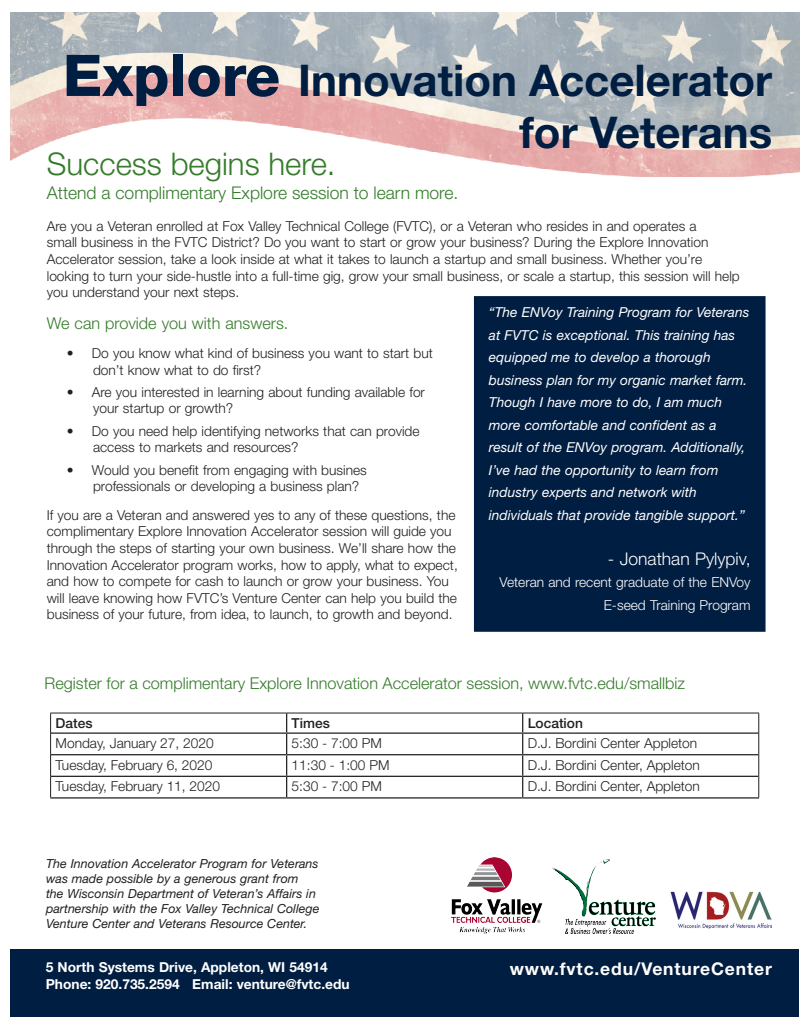
<style>
.page{position:relative;width:810px;height:1035px;background:#fff}
.page>*{position:absolute;margin:0;border:0;box-sizing:border-box;transform-origin:0 0}
.t1{font:700 43.75px "Helvetica Neue LT Std";color:#001e41}
.t2{font:300 31.25px "Helvetica Neue LT Std";color:#357b2b}
.t3{font:300 17.5px "Helvetica Neue LT Std";color:#357b2b}
.t4{font:700 17.5px "Helvetica Neue LT Std";letter-spacing:.05em;color:#fff}
.t5{font:300 17.5px "Helvetica Neue LT Std";color:#fff}
.t6{font:300 16.25px "Helvetica Neue LT Std";color:#357b2b}
.t7{font:300 13.75px/16.6px "Helvetica Neue LT Std";color:#231f20}
.t8{font:italic 13.75px/22.5px "Helvetica Neue LT Std";color:#fff}
.t9{font:700 13.75px/16.6px "Helvetica Neue LT Std";color:#fff}
.t10{font:300 13.75px/22.5px "Helvetica Neue LT Std";color:#fff;text-align:right}
.t11{font:500 13.75px "Helvetica Neue LT Std";color:#231f20}
.t12{font:italic 12.5px/15px "Helvetica Neue LT Std";color:#231f20}
.s1{font-weight:800;font-size:57.5px}
</style>
<div class="page">
<img style="left:11px;top:13px;width:788px;height:164px">
<hr style="left:51px;top:733px;width:236px;height:1px;background:#231f20">
<hr style="left:287px;top:733px;width:236px;height:1px;background:#231f20">
<hr style="left:523px;top:733px;width:235px;height:1px;background:#231f20">
<hr style="left:51px;top:754px;width:236px;height:1px;background:#231f20">
<hr style="left:287px;top:754px;width:236px;height:1px;background:#231f20">
<hr style="left:523px;top:754px;width:235px;height:1px;background:#231f20">
<hr style="left:51px;top:776px;width:236px;height:1px;background:#231f20">
<hr style="left:287px;top:776px;width:236px;height:1px;background:#231f20">
<svg style="left:286px;top:714px;width:1px;height:83px"></svg>
<hr style="left:523px;top:776px;width:235px;height:1px;background:#231f20">
<svg style="left:522px;top:714px;width:1px;height:83px"></svg>
<hr style="left:50px;top:797px;width:237px;height:2px;background:#231f20">
<hr style="left:287px;top:797px;width:236px;height:2px;background:#231f20">
<hr style="left:523px;top:797px;width:236px;height:2px;background:#231f20">
<hr style="left:50px;top:713px;width:237px;height:1px;background:#231f20">
<hr style="left:287px;top:713px;width:236px;height:1px;background:#231f20">
<hr style="left:523px;top:713px;width:236px;height:1px;background:#231f20">
<svg style="left:50px;top:713px;width:1px;height:84px"></svg>
<svg style="left:758px;top:713px;width:1px;height:84px"></svg>
<div style="left:474px;top:296px;width:292px;height:336px;background:#001e41"></div>
<div style="left:11px;top:949px;width:788px;height:68px;background:#001e41"></div>
<img style="left:671px;top:891px;width:100px;height:37px">
<img style="left:452px;top:857px;width:203px;height:76px">
<p class="t1" style="left:63px;top:53px;width:711px"><span class="s1">Explore</span> Innovation Accelerator</p>
<p class="t1" style="left:519px;top:106px;width:254px">for Veterans</p>
<p class="t2" style="left:47px;top:145px;width:290px">Success begins here.</p>
<p class="t3" style="left:47px;top:182px;width:413px">Attend a complimentary Explore session to learn more.</p>
<p class="t7" style="left:47px;top:217px;width:694px">Are you a Veteran enrolled at Fox Valley Technical College (FVTC), or a Veteran who resides in and operates a<br>small business in the FVTC District? Do you want to start or grow your business? During the Explore Innovation Accelerator session, take a look inside at what it takes to launch a startup and small business. Whether you’re looking to turn your side-hustle into a full-time gig, grow your small business, or scale a startup, this session will help you understand your next steps.</p>
<p class="t6" style="left:47px;top:314px;width:243px">We can provide you with answers.</p>
<p class="t7" style="left:67px;top:345px;width:368px">• Do you know what kind of business you want to start but</p>
<p class="t7" style="left:93px;top:361px;width:170px">don’t know what to do first?</p>
<p class="t7" style="left:67px;top:384px;width:360px">• Are you interested in learning about funding available for</p>
<p class="t7" style="left:93px;top:400px;width:142px">your startup or growth?</p>
<p class="t7" style="left:67px;top:422px;width:354px">• Do you need help identifying networks that can provide</p>
<p class="t7" style="left:93px;top:439px;width:207px">access to markets and resources?</p>
<p class="t7" style="left:67px;top:461px;width:302px">• Would you benefit from engaging with busines</p>
<p class="t7" style="left:93px;top:477px;width:268px">professionals or developing a business plan?</p>
<p class="t7" style="left:47px;top:506px;width:413px">If you are a Veteran and answered yes to any of these questions, the complimentary Explore Innovation Accelerator session will guide you through the steps of starting your own business. We’ll share how the Innovation Accelerator program works, how to apply, what to expect, and how to compete for cash to launch or grow your business. You will leave knowing how FVTC’s Venture Center can help you build the business of your future, from idea, to launch, to growth and beyond.</p>
<p class="t8" style="left:489px;top:301px;width:262px">“The ENVoy Training Program for Veterans at FVTC is exceptional. This training has equipped me to develop a thorough business plan for my organic market farm.<br>Though I have more to do, I am much more comfortable and confident as a result of the ENVoy program. Additionally, I’ve had the opportunity to learn from industry experts and network with individuals that provide tangible support.”</p>
<p class="t5" style="left:608px;top:548px;width:144px">- Jonathan Pylypiv,</p>
<p class="t10" style="left:500px;top:571px;width:252px">Veteran and recent graduate of the ENVoy<br>E-seed Training Program</p>
<p class="t6" style="left:45px;top:674px;width:642px">Register for a complimentary Explore Innovation Accelerator session, www.fvtc.edu/smallbiz</p>
<p class="t11" style="left:56px;top:715px;width:38px">Dates</p>
<p class="t11" style="left:292px;top:715px;width:40px">Times</p>
<p class="t11" style="left:528px;top:715px;width:57px">Location</p>
<p class="t7" style="left:56px;top:734px;width:160px">Monday, January 27, 2020</p>
<p class="t7" style="left:292px;top:734px;width:92px">5:30 - 7:00 PM</p>
<p class="t7" style="left:528px;top:734px;width:171px">D.J. Bordini Center Appleton</p>
<p class="t7" style="left:56px;top:756px;width:158px">Tuesday, February 6, 2020</p>
<p class="t7" style="left:292px;top:756px;width:99px">11:30 - 1:00 PM</p>
<p class="t7" style="left:528px;top:756px;width:174px">D.J. Bordini Center, Appleton</p>
<p class="t7" style="left:56px;top:778px;width:166px">Tuesday, February 11, 2020</p>
<p class="t7" style="left:292px;top:778px;width:92px">5:30 - 7:00 PM</p>
<p class="t7" style="left:528px;top:778px;width:174px">D.J. Bordini Center, Appleton</p>
<p class="t12" style="left:46px;top:856px;width:275px">The Innovation Accelerator Program for Veterans was made possible by a generous grant from<br>the Wisconsin Department of Veteran’s Affairs in partnership with the Fox Valley Technical College Venture Center and Veterans Resource Center.</p>
<p class="t9" style="left:46px;top:959px;width:305px">5 North Systems Drive, Appleton, WI 54914<br>Phone: 920.735.2594 Email: venture@fvtc.edu</p>
<p class="t4" style="left:510px;top:958px;width:264px">www.fvtc.edu/VentureCenter</p>
</div>
